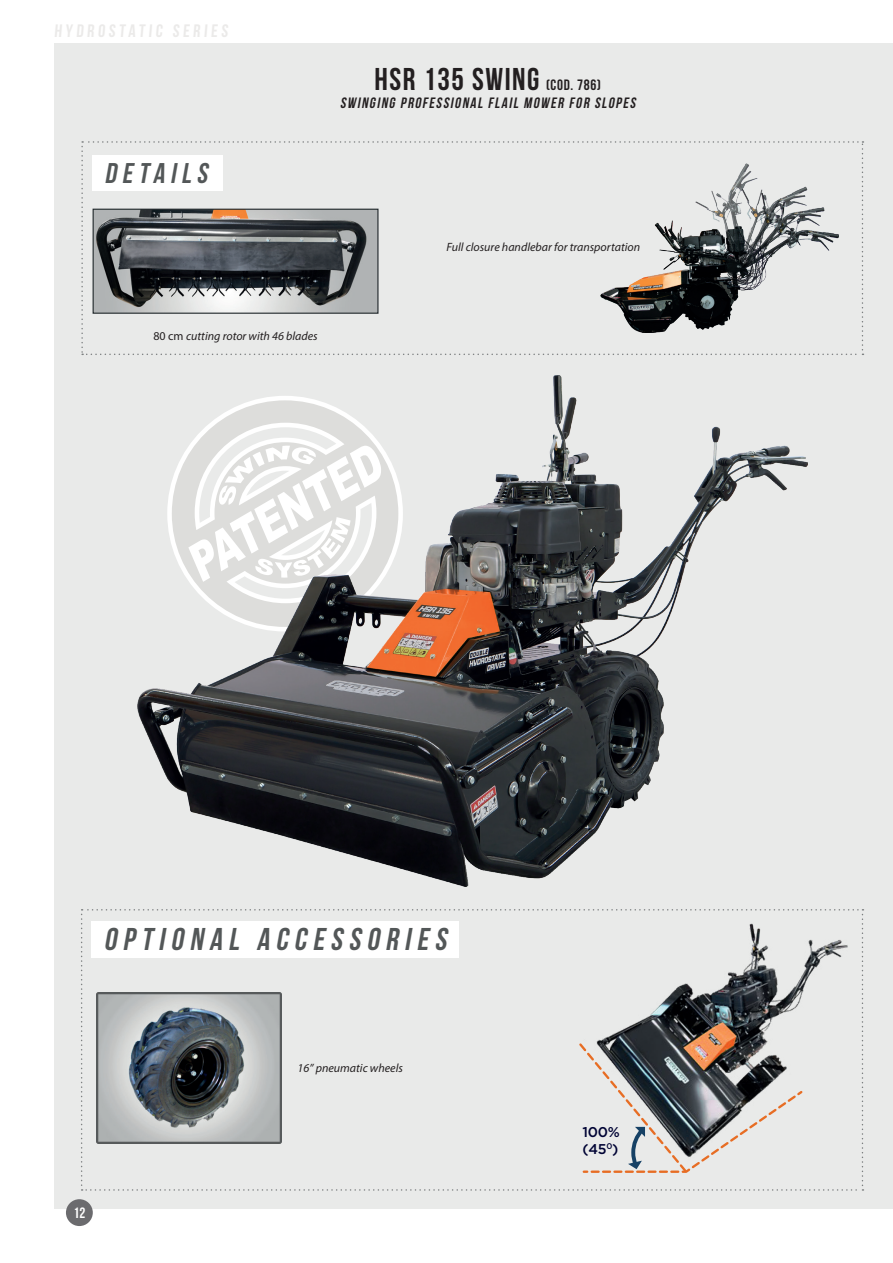
<style>
.page{position:relative;width:893px;height:1263px;background:#fff}
.page>*{position:absolute;margin:0;border:0;box-sizing:border-box;transform-origin:0 0}
.t1{font:700 31.5px "Bebas Neue";letter-spacing:.05em;color:#231f20}
.t2{font:italic 700 31.5px "Bebas Neue";color:#535758}
.t3{font:italic 700 28.5px "Bebas Neue";color:#535758}
.t4{font:700 18px "Bebas Neue";color:#ebeae9}
.t5{font:italic 700 15px "Bebas Neue";color:#231f20}
.t6{font:700 15px "Bebas Neue";color:#fff}
.t7{font:500 14.1px "Gotham";color:#000334}
.t8{font:italic 12px "Myriad Pro";color:#231f20}
.s1{font-size:15px}
.s2{font-style:normal}
</style>
<div class="page">
<div style="left:54px;top:43px;width:839px;height:1166px;background:#e9eae9"></div>
<div style="left:66px;top:1199px;width:27px;height:27px;background:#6b6b6e;border-radius:50%"></div>
<svg style="left:81px;top:141px;width:782px;height:214px"></svg>
<div style="left:93px;top:155px;width:130px;height:36px;background:#fff"></div>
<img style="left:95px;top:211px;width:282px;height:101px">
<div style="left:93px;top:209px;width:286px;height:105px;border:1px solid #252c2f"></div>
<img style="left:138px;top:376px;width:669px;height:511px">
<svg style="left:81px;top:909px;width:782px;height:282px"></svg>
<p class="t4" style="left:54px;top:21px;width:177px">HYDROSTATIC SERIES</p>
<p class="t3" style="left:105px;top:157px;width:110px">DETAILS</p>
<p class="t1" style="left:374px;top:62px;width:228px">HSR 135 SWING <span class="s1">(COD. 786)</span></p>
<p class="t5" style="left:340px;top:95px;width:300px">SWINGING PROFESSIONAL FLAIL MOWER FOR SLOPES</p>
<p class="t8" style="left:446px;top:240px;width:195px">Full closure handlebar for transportation</p>
<p class="t8" style="left:153px;top:329px;width:166px"><span class="s2">80 cm</span> cutting rotor with 46 blades</p>
<p class="t2" style="left:104px;top:922px;width:350px">OPTIONAL ACCESSORIES</p>
<p class="t6" style="left:73px;top:1205px;width:13px">12</p>
<p class="t8" style="left:298px;top:1061px;width:107px">16” pneumatic wheels</p>
<p class="t7" style="left:582px;top:1122px;width:39px">100%</p>
<p class="t7" style="left:582px;top:1139px;width:37px">(45<sup>0</sup>)</p>
</div>
